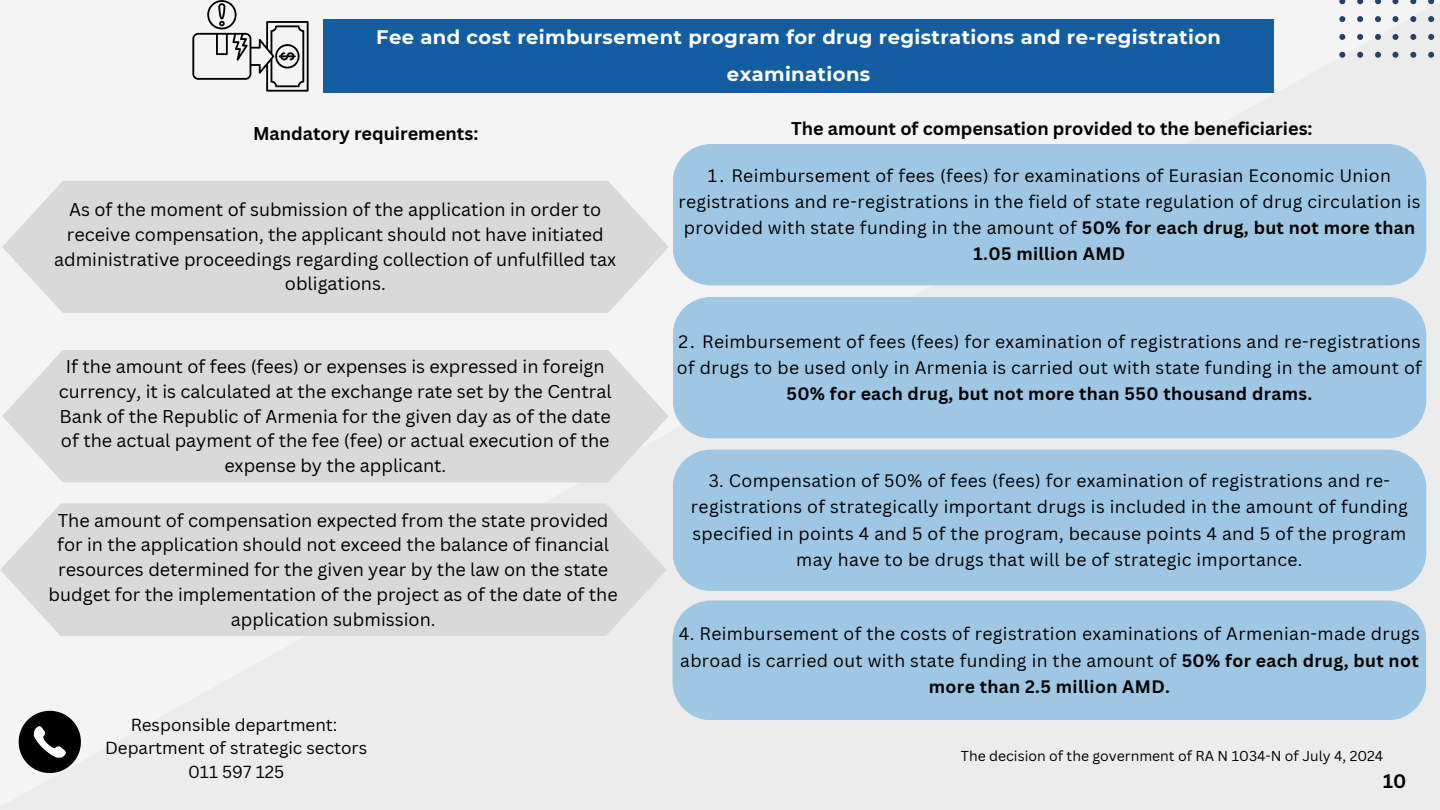
<style>
.page{position:relative;width:1440px;height:810px;background:#ececec}
.page>*{position:absolute;margin:0;border:0;box-sizing:border-box;transform-origin:0 0}
.t1{font:700 19.6px/36.8px "Montserrat";letter-spacing:.02em;color:#fff;text-align:center}
.t2{font:700 19px "Canva Sans";color:#000}
.t3{font:18px/24.8px "Canva Sans";color:#000;text-align:center}
.t4{font:700 18px "Canva Sans";color:#000}
.t5{font:17.5px/26.2px "Canva Sans";letter-spacing:.02em;color:#000;text-align:center}
.t6{font:17px/23.2px "Canva Sans";color:#000;text-align:center}
.t7{font:14px "Canva Sans";color:#000}
.s1{font-family:"Noto Sans"}
.s2{font-weight:700}
</style>
<div class="page">
<svg style="left:1339px;top:0;width:101px;height:58px"></svg>
<svg style="left:19px;top:711px;width:62px;height:62px"></svg>
<div style="left:324px;top:20px;width:950px;height:73px;background:#145da0"></div>
<svg style="left:192px;top:0;width:117px;height:92px"></svg>
<svg style="left:2px;top:181px;width:667px;height:132px;background:#dbdbdb"></svg>
<svg style="left:2px;top:350px;width:667px;height:132px;background:#dbdbdb"></svg>
<div style="left:673px;top:144px;width:753px;height:141px;background:#9dc7e2"></div>
<div style="left:673px;top:297px;width:753px;height:141px;background:#9dc7e2"></div>
<svg style="left:0;top:503px;width:666px;height:133px;background:#dbdbdb"></svg>
<div style="left:673px;top:450px;width:753px;height:141px;background:#9dc7e2"></div>
<div style="left:673px;top:601px;width:753px;height:119px;background:#9dc7e2"></div>
<p class="t1" style="left:376px;top:19px;width:846px">Fee and cost reimbursement program for drug registrations and re-registration examinations</p>
<h3 class="t4" style="left:253px;top:121px;width:227px">Mandatory requirements:</h3>
<h2 class="t4" style="left:791px;top:115px;width:523px">The amount of compensation provided to the beneficiaries:</h2>
<h1 class="t3" style="left:54px;top:197px;width:564px">As of the moment of submission of the application in order to receive compensation, the applicant should not have initiated administrative proceedings regarding collection of unfulfilled tax obligations.</h1>
<h1 class="t3" style="left:59px;top:354px;width:554px">If the amount of fees (fees) or expenses is expressed in foreign currency, it is calculated at the exchange rate set by the Central Bank of the Republic of Armenia for the given day as of the date of the actual payment of the fee (fee) or actual execution of the expense by the applicant.</h1>
<h3 class="t3" style="left:49px;top:507px;width:571px">The amount of compensation expected from the state provided for in the application should not exceed the balance of financial resources determined for the given year by the law on the state budget for the implementation of the project as of the date of the application submission.</h3>
<h1 class="t6" style="left:105px;top:713px;width:264px">Responsible department:<br>Department of strategic sectors<br>011 597 125</h1>
<h3 class="t5" style="left:678px;top:162px;width:744px">1<span class="s1">․</span> Reimbursement of fees (fees) for examinations of Eurasian Economic Union registrations and re-registrations in the field of state regulation of drug circulation is provided with state funding in the amount of <span class="s2">50% for each drug, but not more than 1.05 million AMD</span></h3>
<h2 class="t5" style="left:677px;top:328px;width:746px">2<span class="s1">․</span> Reimbursement of fees (fees) for examination of registrations and re-registrations of drugs to be used only in Armenia is carried out with state funding in the amount of<br><span class="s2">50% for each drug, but not more than 550 thousand drams.</span></h2>
<h2 class="t5" style="left:691px;top:467px;width:719px">3. Compensation of 50% of fees (fees) for examination of registrations and re&shy;registrations of strategically important drugs is included in the amount of funding specified in points 4 and 5 of the program, because points 4 and 5 of the program may have to be drugs that will be of strategic importance.</h2>
<h3 class="t5" style="left:679px;top:620px;width:743px">4. Reimbursement of the costs of registration examinations of Armenian-made drugs abroad is carried out with state funding in the amount of <span class="s2">50% for each drug, but not more than 2.5 million AMD.</span></h3>
<p class="t7" style="left:961px;top:746px;width:424px">The decision of the government of RA N 1034-N of July 4, 2024</p>
<p class="t2" style="left:1383px;top:767px;width:25px">10</p>
</div>
